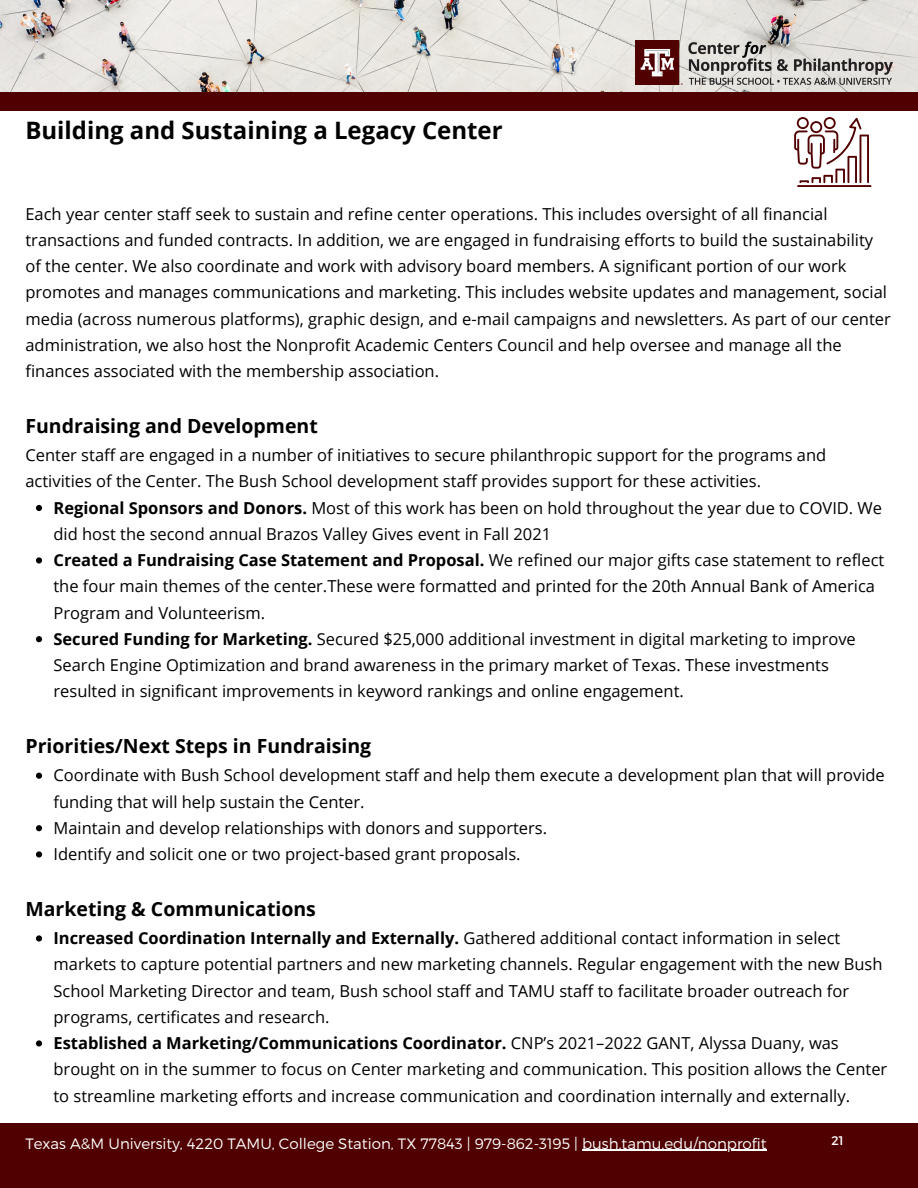
<style>
.page{position:relative;width:918px;height:1188px;background:#fff}
.page>*{position:absolute;margin:0;border:0;box-sizing:border-box;transform-origin:0 0}
.t1{font:700 24px "Open Sans";color:#000}
.t2{font:700 19.5px "Open Sans";color:#000}
.t3{font:16.5px/26.2px "Open Sans";color:#000}
.t4{font:300 15px "Montserrat";color:#fff}
.t5{font:12.45px "Montserrat";color:#fff}
.s1{font-weight:700}
</style>
<div class="page">
<div style="left:0;top:1124px;width:918px;height:64px;background:#500000"></div>
<hr style="left:582px;top:1150px;width:185px;height:1px;background:#fff">
<svg style="left:36px;top:505px;width:6px;height:6px"></svg>
<svg style="left:36px;top:557px;width:6px;height:7px"></svg>
<svg style="left:36px;top:636px;width:6px;height:6px"></svg>
<svg style="left:36px;top:773px;width:6px;height:6px"></svg>
<svg style="left:36px;top:825px;width:6px;height:6px"></svg>
<svg style="left:36px;top:851px;width:6px;height:7px"></svg>
<svg style="left:36px;top:935px;width:6px;height:7px"></svg>
<svg style="left:36px;top:1040px;width:6px;height:7px"></svg>
<img style="left:0;top:0;width:918px;height:92px">
<div style="left:0;top:92px;width:918px;height:18px;background:#500000"></div>
<img style="left:636px;top:41px;width:256px;height:44px">
<hr style="left:797px;top:185px;width:75px;height:2px;background:#500000">
<svg style="left:794px;top:117px;width:75px;height:66px"></svg>
<p class="t1" style="left:25px;top:114px;width:479px">Building and Sustaining a Legacy Center</p>
<p class="t3" style="left:25px;top:200px;width:867px">Each year center staff seek to sustain and refine center operations. This includes oversight of all financial transactions and funded contracts. In addition, we are engaged in fundraising efforts to build the sustainability of the center. We also coordinate and work with advisory board members. A significant portion of our work promotes and manages communications and marketing. This includes website updates and management, social media (across numerous platforms), graphic design, and e-mail campaigns and newsletters. As part of our center administration, we also host the Nonprofit Academic Centers Council and help oversee and manage all the finances associated with the membership association.</p>
<p class="t2" style="left:25px;top:412px;width:294px">Fundraising and Development</p>
<p class="t3" style="left:25px;top:442px;width:802px">Center staff are engaged in a number of initiatives to secure philanthropic support for the programs and activities of the Center. The Bush School development staff provides support for these activities.</p>
<p class="t3" style="left:53px;top:494px;width:830px"><span class="s1">Regional Sponsors and Donors.</span> Most of this work has been on hold throughout the year due to COVID. We did host the second annual Brazos Valley Gives event in Fall 2021</p>
<p class="t3" style="left:53px;top:547px;width:832px"><span class="s1">Created a Fundraising Case Statement and Proposal.</span> We refined our major gifts case statement to reflect the four main themes of the center.These were formatted and printed for the 20th Annual Bank of America<br>Program and Volunteerism.</p>
<p class="t3" style="left:53px;top:625px;width:804px"><span class="s1">Secured Funding for Marketing.</span> Secured $25,000 additional investment in digital marketing to improve<br>Search Engine Optimization and brand awareness in the primary market of Texas. These investments resulted in significant improvements in keyword rankings and online engagement.</p>
<p class="t2" style="left:25px;top:733px;width:347px">Priorities/Next Steps in Fundraising</p>
<p class="t3" style="left:53px;top:762px;width:833px">Coordinate with Bush School development staff and help them execute a development plan that will provide funding that will help sustain the Center.</p>
<p class="t3" style="left:53px;top:814px;width:495px">Maintain and develop relationships with donors and supporters.</p>
<p class="t3" style="left:53px;top:841px;width:469px">Identify and solicit one or two project-based grant proposals.</p>
<p class="t2" style="left:25px;top:895px;width:292px">Marketing &amp; Communications</p>
<p class="t3" style="left:53px;top:925px;width:831px"><span class="s1">Increased Coordination Internally and Externally.</span> Gathered additional contact information in select markets to capture potential partners and new marketing channels. Regular engagement with the new Bush School Marketing Director and team, Bush school staff and TAMU staff to facilitate broader outreach for programs, certificates and research.</p>
<p class="t3" style="left:53px;top:1030px;width:835px"><span class="s1">Established a Marketing/Communications Coordinator.</span> CNP’s 2021–2022 GANT, Alyssa Duany, was brought on in the summer to focus on Center marketing and communication. This position allows the Center to streamline marketing efforts and increase communication and coordination internally and externally.</p>
<p class="t4" style="left:25px;top:1134px;width:743px">Texas A&amp;M University, 4220 TAMU, College Station, TX 77843 | 979-862-3195 | bush.tamu.edu/nonprofit</p>
<p class="t5" style="left:831px;top:1133px;width:14px">21</p>
</div>
